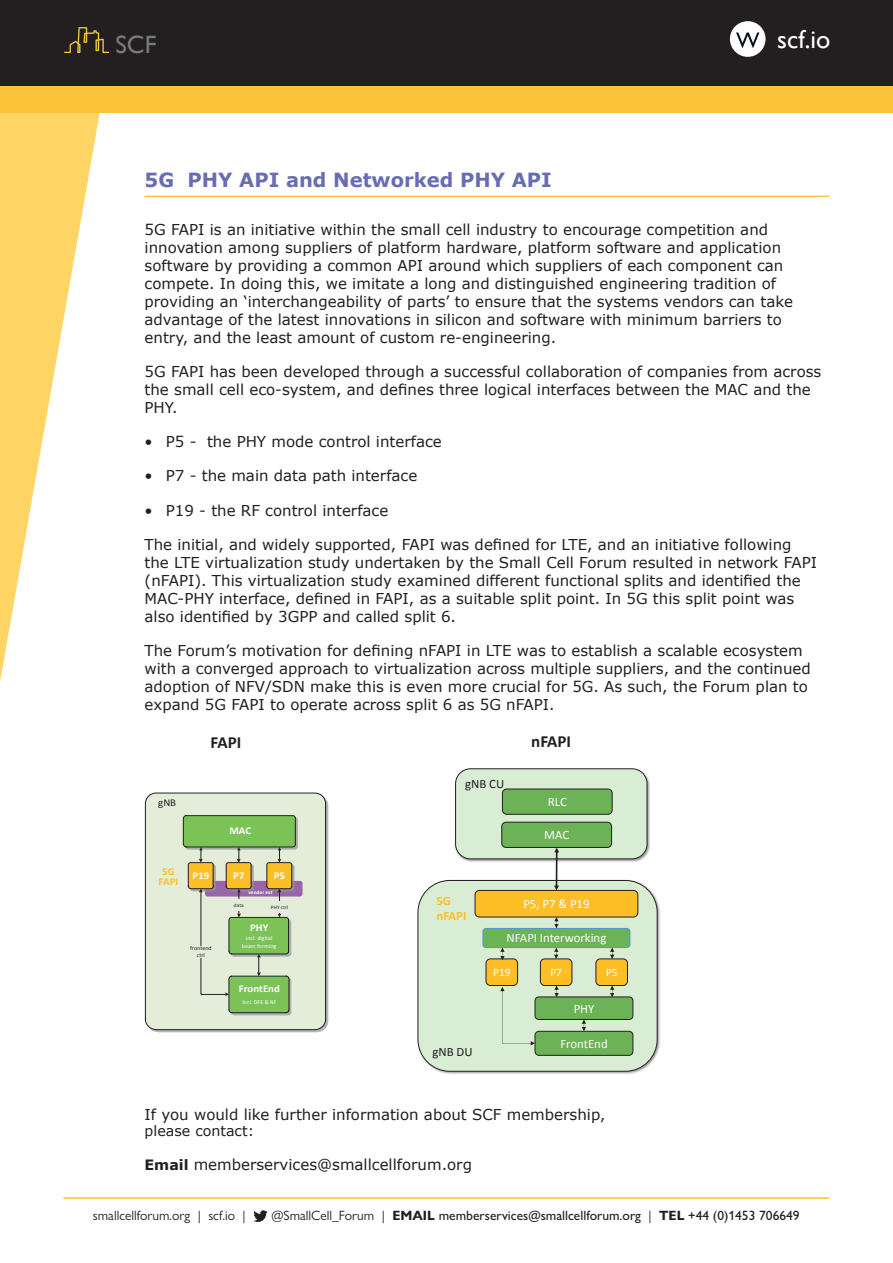
<style>
.page{position:relative;width:893px;height:1263px;background:#fff}
.page>*{position:absolute;margin:0;border:0;box-sizing:border-box;transform-origin:0 0}
.t1{font:25.8px "Gill Sans";color:#fff}
.RP_Small_Cell_Forum{font:25.05px "Gill Sans";color:#767b7f}
.Body_copy{font:700 19.5px "Verdana";color:#686cb2}
.t2{font:700 17.1px "Calibri";color:#231f20}
.t3{font:700 16.95px "Calibri";color:#231f20}
.Body_copy-2{font:15px/18px "Verdana";color:#231f20}
.Contact_info{font:15px "Verdana";color:#231f20}
.Contact_info-2{font:14.25px "Verdana";color:#231f20}
.t4{font:500 13.5px "Gill Sans Nova";color:#231f20}
.t5{font:13.5px "Gill Sans Nova";color:#231f20}
.t6{font:12.75px "Calibri";color:#fff}
.t7{font:12.75px "Calibri";color:#231f20}
.t8{font:700 12.75px/15.3px "Calibri";color:#fdbe26}
.t9{font:11.25px "Calibri";color:#fff}
.t10{font:700 10.5px "Calibri";color:#fff;scale:1.04 1}
.t11{font:700 10.5px/9.4px "Calibri";color:#fdbe26;text-align:center;scale:1.04 1}
.t12{font:10.5px "Calibri";color:#231f20;scale:1.04 1}
.t13{font:5.85px/8.6px "Calibri";color:#fff;text-align:center;scale:1.04 1}
.t14{font:5.85px/6.9px "Calibri";color:#231f20;text-align:center;scale:1.04 1}
.t15{font:5.25px "Calibri";color:#231f20;scale:1.04 1}
.t16{font:700 5.25px "Calibri";color:#fff;scale:1.04 1}
.s1{font-size:14.25px}
.s2{font-weight:700;font-size:14.25px}
.s3{font-weight:400}
.s4{font-weight:700}
</style>
<div class="page">
<svg style="left:0;top:112px;width:134px;height:570px"></svg>
<div style="left:0;top:85px;width:893px;height:27px;background:#fec239"></div>
<div style="left:0;top:0;width:893px;height:85px;background:#231f20"></div>
<div style="left:730px;top:21px;width:35px;height:36px;background:#fff;border-radius:50%"></div>
<svg style="left:736px;top:33px;width:23px;height:15px"></svg>
<hr style="left:63px;top:1197px;width:766px;height:2px;background:#fec239">
<hr style="left:145px;top:196px;width:684px;height:1px;background:#fec239">
<svg style="left:145px;top:793px;width:183px;height:239px;background:#c5d4af"></svg>
<div style="left:187px;top:946px;width:27px;height:12px;background:#e3edd9"></div>
<div style="left:225px;top:899px;width:27px;height:12px;background:#e3edd9"></div>
<div style="left:266px;top:901px;width:27px;height:12px;background:#e3edd9"></div>
<img style="left:455px;top:768px;width:195px;height:94px">
<svg style="left:456px;top:770px;width:7px;height:7px"></svg>
<div style="left:455px;top:769px;width:192px;height:90px;background:#d9ecd4;border:1px solid #231f20;border-radius:15px"></div>
<img style="left:417px;top:879px;width:243px;height:195px">
<img style="left:423px;top:1057px;width:21px;height:14px">
<div style="left:418px;top:880px;width:239px;height:191px;background:#d9ecd4;border:1px solid #231f20;border-radius:32px"></div>
<div style="left:596px;top:959px;width:32px;height:27px;background:#fdbe26;border:1px solid #231f20;border-radius:4px"></div>
<div style="left:535px;top:997px;width:98px;height:23px;background:#6cb256;border:1px solid #231f20;border-radius:4px"></div>
<div style="left:502px;top:822px;width:110px;height:26px;background:#6cb256;border:1px solid #231f20;border-radius:4px"></div>
<div style="left:535px;top:1031px;width:98px;height:24px;background:#6cb256;border:1px solid #231f20;border-radius:4px"></div>
<div style="left:475px;top:890px;width:163px;height:27px;background:#fdbe26;border:1px solid #231f20;border-radius:4px"></div>
<div style="left:483px;top:928px;width:147px;height:20px;background:#6cb256;border:1px solid #4f98d2;border-radius:3px"></div>
<svg style="left:554px;top:847px;width:5px;height:43px"></svg>
<div style="left:540px;top:959px;width:32px;height:27px;background:#fdbe26;border:1px solid #231f20;border-radius:4px"></div>
<div style="left:486px;top:959px;width:32px;height:27px;background:#fdbe26;border:1px solid #231f20;border-radius:4px"></div>
<div style="left:502px;top:789px;width:110px;height:25px;background:#6cb256;border:1px solid #231f20;border-radius:4px"></div>
<svg style="left:554px;top:917px;width:5px;height:11px"></svg>
<svg style="left:582px;top:1019px;width:4px;height:12px"></svg>
<svg style="left:500px;top:987px;width:35px;height:58px"></svg>
<svg style="left:500px;top:947px;width:5px;height:13px"></svg>
<svg style="left:554px;top:947px;width:4px;height:12px"></svg>
<svg style="left:610px;top:947px;width:4px;height:12px"></svg>
<svg style="left:554px;top:985px;width:5px;height:12px"></svg>
<svg style="left:610px;top:985px;width:4px;height:12px"></svg>
<svg style="left:253px;top:1210px;width:15px;height:12px"></svg>
<img style="left:65px;top:28px;width:44px;height:25px">
<p class="RP_Small_Cell_Forum" style="left:116px;top:29px;width:42px">SCF</p>
<h1 class="t1" style="left:777px;top:24px;width:55px">scf.io</h1>
<p class="Body_copy" style="left:145px;top:167px;width:409px">5G PHY API and Networked PHY API</p>
<p class="Body_copy-2" style="left:145px;top:221px;width:650px">5G FAPI is an initiative within the small cell industry to encourage competition and innovation among suppliers of platform hardware, platform software and application software by providing a common API around which suppliers of each component can compete. In doing this, we imitate a long and distinguished engineering tradition of providing an ‘interchangeability of parts’ to ensure that the systems vendors can take advantage of the latest innovations in silicon and software with minimum barriers to entry, and the least amount of custom re-engineering.</p>
<p class="Body_copy-2" style="left:145px;top:363px;width:678px">5G FAPI has been developed through a successful collaboration of companies from across the small cell eco-system, and defines three logical interfaces between the MAC and the<br>PHY.</p>
<p class="Body_copy-2" style="left:145px;top:433px;width:299px">• P5 - the PHY mode control interface</p>
<p class="Body_copy-2" style="left:145px;top:467px;width:274px">• P7 - the main data path interface</p>
<p class="Body_copy-2" style="left:145px;top:501px;width:245px">• P19 - the RF control interface</p>
<p class="Body_copy-2" style="left:145px;top:535px;width:674px">The initial, and widely supported, FAPI was defined for LTE, and an initiative following the LTE virtualization study undertaken by the Small Cell Forum resulted in network FAPI (nFAPI). This virtualization study examined different functional splits and identified the MAC-PHY interface, defined in FAPI, as a suitable split point. In 5G this split point was also identified by 3GPP and called split 6.</p>
<p class="Body_copy-2" style="left:145px;top:642px;width:668px">The Forum’s motivation for defining nFAPI in LTE was to establish a scalable ecosystem with a converged approach to virtualization across multiple suppliers, and the continued adoption of NFV/SDN make this is even more crucial for 5G. As such, the Forum plan to expand 5G FAPI to operate across split 6 as 5G nFAPI.</p>
<p class="t3" style="left:211px;top:730px;width:32px">FAPI</p>
<p class="t2" style="left:531px;top:729px;width:41px">nFAPI</p>
<p class="t12" style="left:158px;top:795px;width:19px">gNB</p>
<p class="t10" style="left:229px;top:823px;width:22px">MAC</p>
<p class="t11" style="left:158px;top:867px;width:21px">5G<br>FAPI</p>
<p class="t10" style="left:193px;top:868px;width:18px">P19</p>
<p class="t10" style="left:233px;top:868px;width:12px">P7</p>
<p class="t10" style="left:274px;top:868px;width:12px">P5</p>
<p class="t16" style="left:248px;top:889px;width:25px">vendor ext</p>
<p class="t14" style="left:190px;top:944px;width:22px">frontend ctrl</p>
<p class="t15" style="left:234px;top:901px;width:11px">data</p>
<p class="t15" style="left:271px;top:903px;width:18px">PHY ctrl</p>
<p class="t10" style="left:250px;top:920px;width:19px">PHY</p>
<p class="t13" style="left:242px;top:933px;width:35px">incl. digital beam forming</p>
<p class="t10" style="left:239px;top:981px;width:41px">FrontEnd</p>
<p class="t13" style="left:242px;top:997px;width:34px">Incl. DFE &amp; RF</p>
<p class="t7" style="left:465px;top:774px;width:41px">gNB CU</p>
<p class="t6" style="left:548px;top:793px;width:20px">RLC</p>
<p class="t6" style="left:544px;top:826px;width:27px">MAC</p>
<p class="t8" style="left:436px;top:892px;width:31px">5G nFAPI</p>
<p class="t7" style="left:432px;top:1043px;width:42px">gNB DU</p>
<p class="t6" style="left:523px;top:895px;width:68px">P5, P7 &amp; P19</p>
<p class="t6" style="left:506px;top:929px;width:101px">NFAPI Interworking</p>
<p class="t9" style="left:493px;top:964px;width:19px">P19</p>
<p class="t9" style="left:550px;top:964px;width:13px">P7</p>
<p class="t6" style="left:574px;top:999px;width:22px">PHY</p>
<p class="t9" style="left:606px;top:964px;width:13px">P5</p>
<p class="t6" style="left:560px;top:1034px;width:49px">FrontEnd</p>
<p class="Contact_info" style="left:145px;top:1105px;width:462px">If you would like further information about SCF membership<span class="s1">,</span></p>
<p class="Contact_info-2" style="left:145px;top:1122px;width:111px">please contact:</p>
<p class="Contact_info" style="left:145px;top:1155px;width:329px"><span class="s2">Email</span> memberservices@smallcellforum.org</p>
<p class="t5" style="left:93px;top:1207px;width:154px">smallcellforum.org | scf.io |</p>
<p class="t4" style="left:271px;top:1207px;width:530px"><span class="s3">@SmallCell_Forum |</span> <span class="s4">EMAIL</span> memberservices@smallcellforum.org <span class="s3">|</span> <span class="s4">TEL</span> +44 (0)1453 706649</p>
</div>
